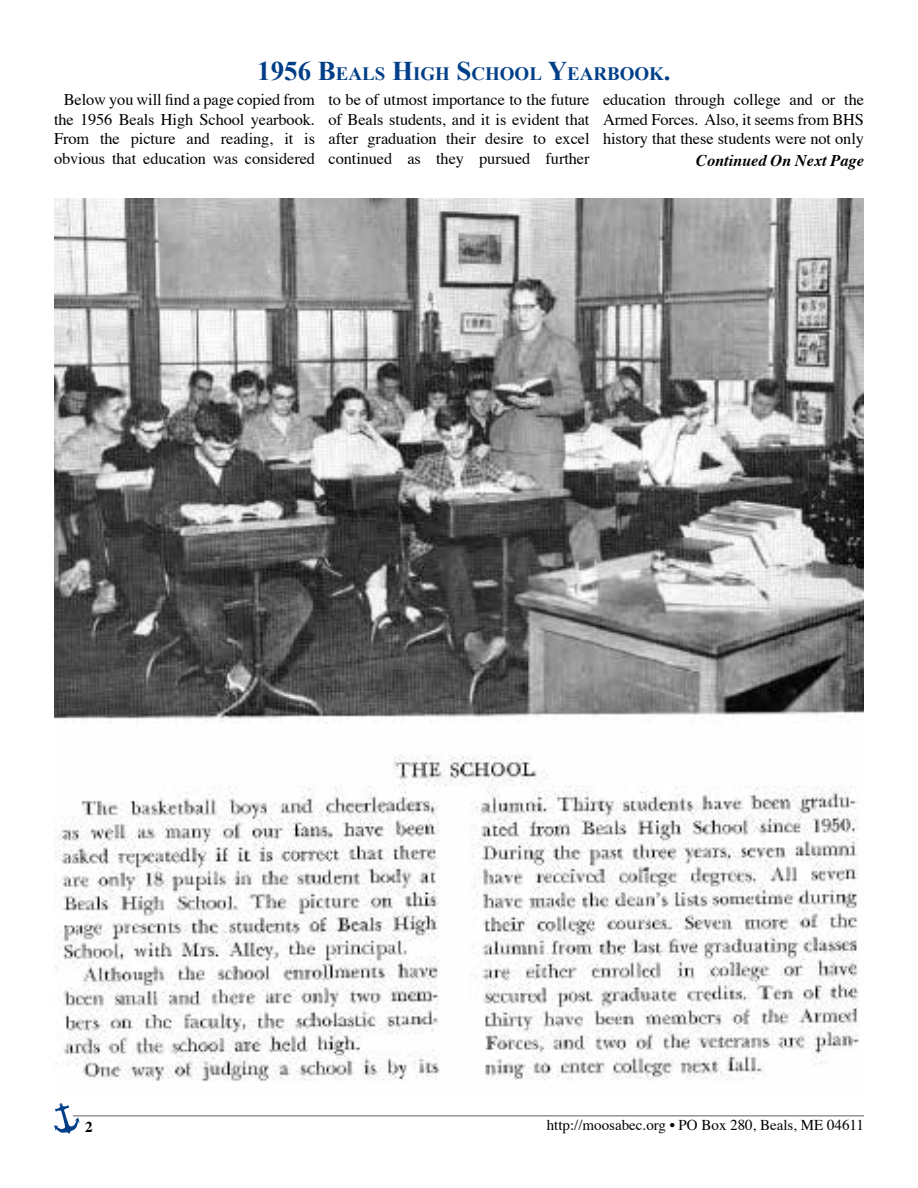
<style>
.page{position:relative;width:918px;height:1188px;background:#fff}
.page>*{position:absolute;margin:0;border:0;box-sizing:border-box;transform-origin:0 0}
.t1{font:700 18.9px "Times New Roman";color:#003f88}
.t2{font:16.35px/19.5px "Times";letter-spacing:-.005em;color:#000;text-align:justify}
.t3{font:italic 700 16.35px "Times";letter-spacing:-.005em;color:#000}
.t4{font:15px "Times";color:#000}
.t5{font:700 15px "Times";color:#000}
.s1{font-size:27px}
</style>
<div class="page">
<hr style="left:73px;top:1115px;width:791px;height:2px;background:#939598">
<svg style="left:54px;top:1103px;width:26px;height:31px"></svg>
<img style="left:54px;top:199px;width:810px;height:882px">
<p class="t1" style="left:257px;top:63px;width:415px"><span class="s1">1956 B</span>EALS <span class="s1">H</span>IGH <span class="s1">S</span>CHOOL <span class="s1">Y</span>EARBOOK<span class="s1">.</span></p>
<p class="t2" style="left:54px;top:91px;width:263px;text-align:center">Below you will find a page copied from the 1956 Beals High School yearbook.<br>From the picture and reading, it is obvious that education was considered</p>
<p class="t2" style="left:329px;top:91px;width:263px">to be of utmost importance to the future of Beals students, and it is evident that after graduation their desire to excel continued as they pursued further</p>
<p class="t2" style="left:603px;top:91px;width:263px">education through college and or the Armed Forces. Also, it seems from BHS history that these students were not only</p>
<p class="t3" style="left:696px;top:150px;width:169px">Continued On Next Page</p>
<p class="t5" style="left:85px;top:1117px;width:9px">2</p>
<p class="t4" style="left:547px;top:1116px;width:319px">http://moosabec.org • PO Box 280, Beals, ME 04611</p>
</div>
